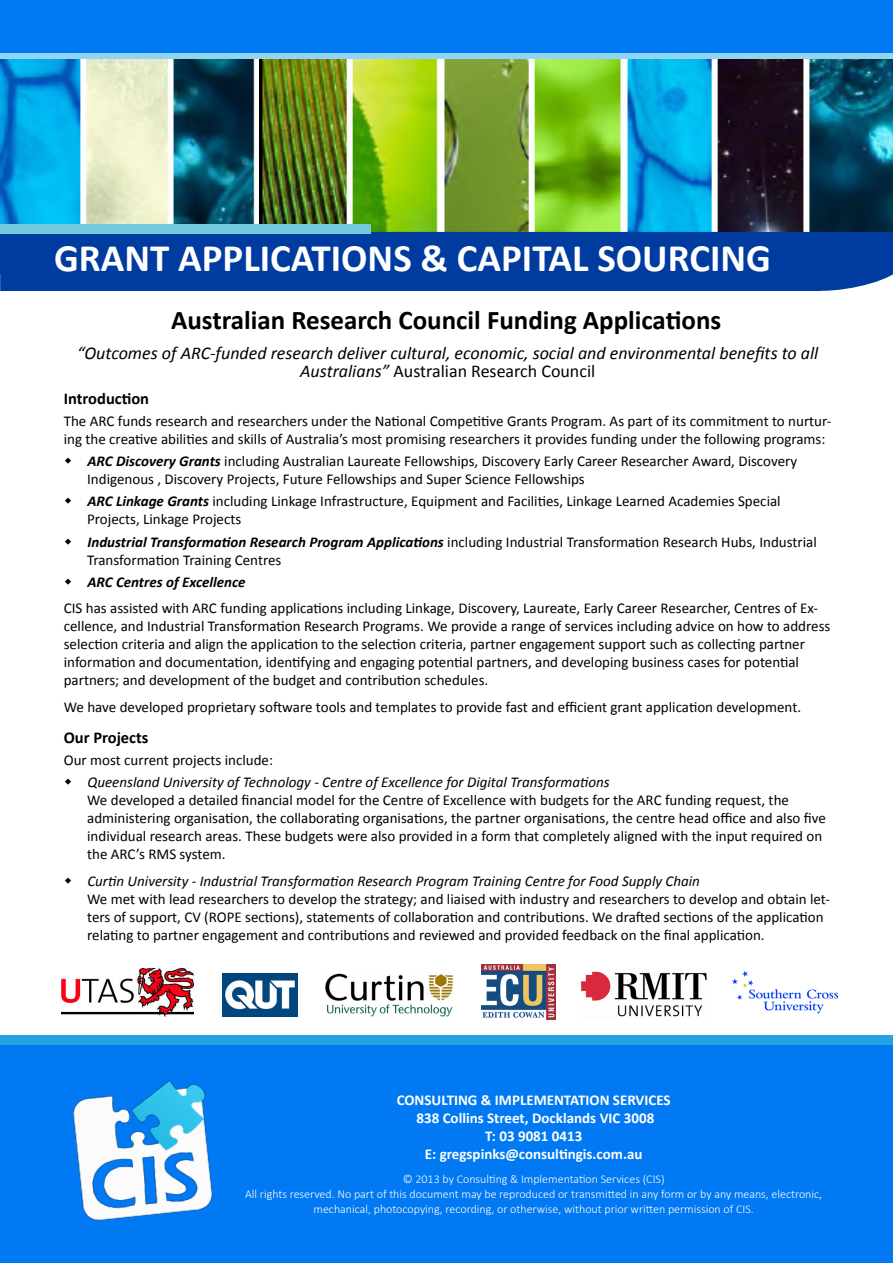
<style>
.page{position:relative;width:893px;height:1263px;background:#fff}
.page>*{position:absolute;margin:0;border:0;box-sizing:border-box;transform-origin:0 0}
.t1{font:700 39px "Calibri";color:#fff}
.t2{font:700 27px "Calibri";color:#000}
.t3{font:italic 18px/18px "Calibri";color:#000;text-align:center}
.t4{font:700 16.5px "Calibri";color:#000}
.t5{font:15px/18px "Calibri";color:#000}
.t6{font:italic 15px "Calibri";color:#000}
.t7{font:700 15px "Calibri";color:#fff}
.t8{font:italic 700 15px "Calibri";color:#000}
.t9{font:300 12px/15px "Calibri";color:#fff;text-align:center}
.s1{font-style:normal}
.s2{font-weight:700;font-style:italic}
</style>
<div class="page">
<img style="left:621px;top:58px;width:272px;height:174px">
<img style="left:1px;top:58px;width:259px;height:166px">
<img style="left:260px;top:58px;width:361px;height:174px">
<div style="left:0;top:1035px;width:893px;height:10px;background:#26a2e0"></div>
<div style="left:0;top:1045px;width:893px;height:218px;background:#0079f2"></div>
<img style="left:73px;top:1080px;width:140px;height:141px">
<div style="left:0;top:0;width:893px;height:54px;background:#0079f2"></div>
<div style="left:0;top:53px;width:893px;height:5px;background:#90d6f3"></div>
<img style="left:223px;top:973px;width:75px;height:44px">
<img style="left:62px;top:968px;width:131px;height:49px">
<img style="left:0;top:0;width:1px;height:241px">
<hr style="left:0;top:0;width:2px;height:56px;background:#0079f2">
<div style="left:0;top:53px;width:511px;height:5px;background:#90d6f3"></div>
<div style="left:0;top:232px;width:893px;height:59px;background:#003b9f"></div>
<div style="left:0;top:224px;width:371px;height:10px;background:#74c9e0"></div>
<img style="left:325px;top:973px;width:128px;height:44px">
<img style="left:482px;top:964px;width:74px;height:55px">
<img style="left:581px;top:971px;width:126px;height:46px">
<img style="left:732px;top:971px;width:107px;height:43px">
<p class="t1" style="left:54px;top:233px;width:718px">GRANT APPLICATIONS &amp; CAPITAL SOURCING</p>
<p class="t2" style="left:171px;top:302px;width:552px">Australian Research Council Funding Applications</p>
<p class="t3" style="left:77px;top:343px;width:743px">“Outcomes of ARC-funded research deliver cultural, economic, social and environmental benefits to all<br>Australians” <span class="s1">Australian Research Council</span></p>
<p class="t4" style="left:64px;top:387px;width:87px">Introduction</p>
<p class="t5" style="left:64px;top:430px;width:763px">ing the creative abilities and skills of Australia s’ most promising researchers it provides funding under the following programs:</p>
<p class="t5" style="left:64px;top:412px;width:769px">The ARC funds research and researchers under the National Competitive Grants Program. As part of its commitment to nurtur-</p>
<p class="t5" style="left:87px;top:452px;width:711px"><span class="s2">ARC Discovery Grants</span> including Australian Laureate Fellowships, Discovery Early Career Researcher Award, Discovery</p>
<p class="t5" style="left:87px;top:470px;width:499px">Indigenous , Discovery Projects, Future Fellowships and Super Science Fellowships</p>
<p class="t5" style="left:87px;top:492px;width:695px"><span class="s2">ARC Linkage Grants</span> including Linkage Infrastructure, Equipment and Facilities, Linkage Learned Academies Special</p>
<p class="t5" style="left:87px;top:510px;width:156px">Projects, Linkage Projects</p>
<p class="t5" style="left:87px;top:533px;width:731px"><span class="s2">Industrial Transformation Research Program Applications</span> including Industrial Transformation Research Hubs, Industrial</p>
<p class="t5" style="left:87px;top:551px;width:196px">Transformation Training Centres</p>
<p class="t8" style="left:87px;top:572px;width:160px">ARC Centres of Excellence</p>
<p class="t5" style="left:64px;top:617px;width:768px">cellence, and Industrial Transformation Research Programs. We provide a range of services including advice on how to address</p>
<p class="t5" style="left:64px;top:599px;width:756px">CIS has assisted with ARC funding applications including Linkage, Discovery, Laureate, Early Career Researcher, Centres of Ex-</p>
<p class="t5" style="left:64px;top:635px;width:743px">selection criteria and align the application to the selection criteria, partner engagement support such as collecting partner information and documentation, identifying and engaging potential partners, and developing business cases for potential partners; and development of the budget and contribution schedules.</p>
<p class="t5" style="left:64px;top:698px;width:739px">We have developed proprietary software tools and templates to provide fast and efficient grant application development.</p>
<p class="t4" style="left:64px;top:726px;width:86px">Our Projects</p>
<p class="t5" style="left:64px;top:751px;width:211px">Our most current projects include:</p>
<p class="t6" style="left:87px;top:772px;width:524px">Queensland University of Technology - Centre of Excellence for Digital Transformations</p>
<p class="t5" style="left:87px;top:791px;width:740px">We developed a detailed financial model for the Centre of Excellence with budgets for the ARC funding request, the administering organisation, the collaborating organisations, the partner organisations, the centre head office and also five individual research areas. These budgets were also provided in a form that completely aligned with the input required on the ARC s’ RMS system.</p>
<p class="t6" style="left:87px;top:870px;width:614px">Curtin University - Industrial Transformation Research Program Training Centre for Food Supply Chain</p>
<p class="t5" style="left:87px;top:908px;width:738px">ters of support, CV (ROPE sections ,) statements of collaboration and contributions. We drafted sections of the application</p>
<p class="t5" style="left:87px;top:890px;width:744px">We met with lead researchers to develop the strategy; and liaised with industry and researchers to develop and obtain let-</p>
<p class="t5" style="left:87px;top:926px;width:679px">relating to partner engagement and contributions and reviewed and provided feedback on the final application.</p>
<p class="t7" style="left:397px;top:1091px;width:276px">CONSULTING &amp; IMPLEMENTATION SERVICES</p>
<p class="t7" style="left:416px;top:1109px;width:239px">838 Collins Street, Docklands VIC 3008</p>
<p class="t7" style="left:485px;top:1127px;width:99px">:T 03 9081 0413</p>
<p class="t7" style="left:425px;top:1145px;width:219px">:E gregspinks@consultingis.com.au</p>
<p class="t9" style="left:245px;top:1171px;width:579px">© 2013 by Consulting &amp; Implementation Services (CIS(<br>All rights reserved. No part of this document may be reproduced or transmitted in any form or by any means, electronic, mechanical, photocopying, recording, or otherwise, without prior written permission of CIS.</p>
</div>
